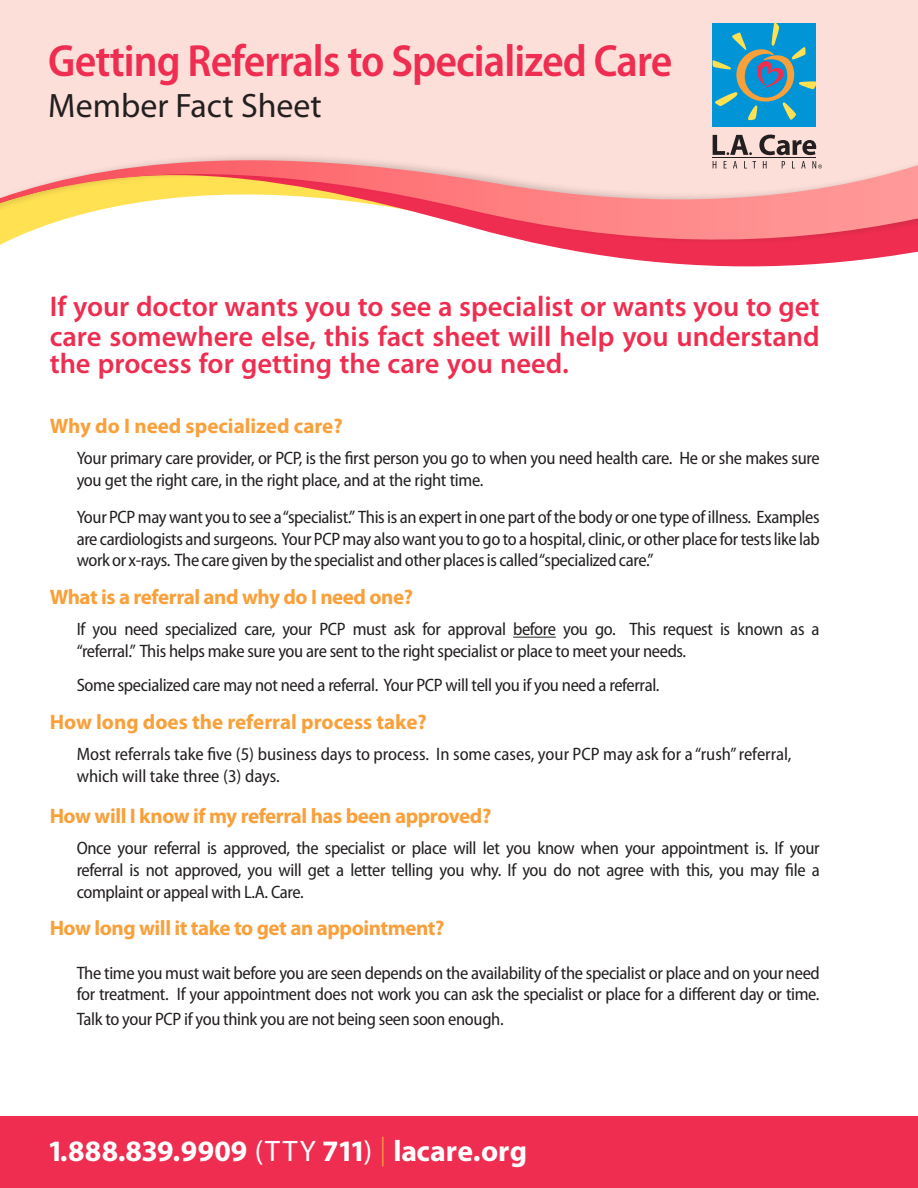
<style>
.page{position:relative;width:918px;height:1188px;background:#fff}
.page>*{position:absolute;margin:0;border:0;box-sizing:border-box;transform-origin:0 0}
.t1{font:600 semi-condensed 45.3px "Myriad Pro";letter-spacing:-.02em;color:#ee2d50}
.t2{font:33.9px "Myriad Pro";color:#231f20}
.t3{font:700 29.7px "Myriad Pro";color:#fff}
.t4{font:600 28.5px/30px "Myriad Pro";color:#ee2d50}
.t5{font:700 21px "Myriad Pro";letter-spacing:-.02em;color:#f9a03a}
.t6{font:700 21px "Myriad Pro";color:#f9a03a}
.t7{font:semi-condensed 18px/21.6px "Myriad Pro";letter-spacing:-.02em;color:#231f20}
.t8{font:semi-condensed 18px/21.6px "Myriad Pro";color:#231f20}
.s1{font-weight:400}
.s2{font-weight:300;color:#f9a03a}
</style>
<div class="page">
<hr style="left:513px;top:637px;width:43px;height:1px;background:#231f20">
<div style="left:0;top:0;width:918px;height:56px;background:#fddfd9"></div>
<svg style="left:607px;top:256px;width:283px;height:11px;fill:#ee2d50"></svg>
<div style="left:0;top:56px;width:918px;height:200px;background:#231f20;opacity:.2"></div>
<svg style="left:0;top:160px;width:918px;height:89px"></svg>
<div style="left:713px;top:23px;width:103px;height:103px;background:#0195d7"></div>
<svg style="left:713px;top:23px;width:103px;height:98px"></svg>
<svg style="left:713px;top:135px;width:39px;height:20px"></svg>
<svg style="left:759px;top:135px;width:57px;height:20px"></svg>
<hr style="left:713px;top:158px;width:103px;height:1px;background:#231f20">
<svg style="left:713px;top:161px;width:3px;height:7px"></svg>
<svg style="left:724px;top:161px;width:3px;height:7px"></svg>
<svg style="left:733px;top:161px;width:4px;height:7px"></svg>
<svg style="left:744px;top:161px;width:3px;height:7px"></svg>
<svg style="left:753px;top:161px;width:3px;height:7px"></svg>
<svg style="left:763px;top:161px;width:4px;height:7px"></svg>
<svg style="left:782px;top:161px;width:3px;height:7px"></svg>
<svg style="left:792px;top:161px;width:3px;height:7px"></svg>
<svg style="left:801px;top:161px;width:5px;height:7px"></svg>
<svg style="left:812px;top:161px;width:10px;height:7px"></svg>
<div style="left:0;top:1117px;width:918px;height:71px;background:#ee2d50"></div>
<h1 class="t1" style="left:48px;top:36px;width:626px">Getting Referrals to Specialized Care</h1>
<h1 class="t2" style="left:48px;top:85px;width:275px">Member Fact Sheet</h1>
<p class="t4" style="left:50px;top:291px;width:772px">If your doctor wants you to see a specialist or wants you to get care somewhere else, this fact sheet will help you understand</p>
<p class="t4" style="left:50px;top:348px;width:521px">the process for getting the care you need.</p>
<h2 class="t6" style="left:50px;top:412px;width:295px">Why do I need specialized care?</h2>
<p class="t7" style="left:77px;top:448px;width:745px">Your primary care provider, or PCP, is the first person you go to when you need health care. He or she makes sure you get the right care, in the right place, and at the right time.</p>
<p class="t7" style="left:77px;top:507px;width:745px;text-align:justify">Your PCP may want you to see a “specialist.” This is an expert in one part of the body or one type of illness. Examples are cardiologists and surgeons. Your PCP may also want you to go to a hospital, clinic, or other place for tests like lab work or x-rays. The care given by the specialist and other places is called “specialized care.”</p>
<h2 class="t5" style="left:50px;top:583px;width:365px">What is a referral and why do I need one?</h2>
<p class="t7" style="left:77px;top:619px;width:744px">If you need specialized care, your PCP must ask for approval before you go. This request is known as a “referral.” This helps make sure you are sent to the right specialist or place to meet your needs.</p>
<p class="t7" style="left:77px;top:675px;width:584px">Some specialized care may not need a referral. Your PCP will tell you if you need a referral.</p>
<h2 class="t6" style="left:50px;top:708px;width:379px">How long does the referral process take?</h2>
<p class="t8" style="left:77px;top:744px;width:716px">Most referrals take five (5) business days to process. In some cases, your PCP may ask for a “rush” referral, which will take three (3) days.</p>
<h2 class="t5" style="left:50px;top:802px;width:443px">How will I know if my referral has been approved?</h2>
<p class="t7" style="left:77px;top:838px;width:745px;text-align:justify">Once your referral is approved, the specialist or place will let you know when your appointment is. If your referral is not approved, you will get a letter telling you why. If you do not agree with this, you may file a complaint or appeal with L.A. Care.</p>
<h2 class="t5" style="left:50px;top:915px;width:396px">How long will it take to get an appointment?</h2>
<p class="t7" style="left:77px;top:962px;width:745px">The time you must wait before you are seen depends on the availability of the specialist or place and on your need for treatment. If your appointment does not work you can ask the specialist or place for a different day or time.</p>
<p class="t7" style="left:77px;top:1008px;width:428px">Talk to your PCP if you think you are not being seen soon enough.</p>
<h3 class="t3" style="left:48px;top:1131px;width:481px">1.888.839.9909 <span class="s1">(T TY</span> 711<span class="s1">)</span> <span class="s2">|</span> lacare.org</h3>
</div>
